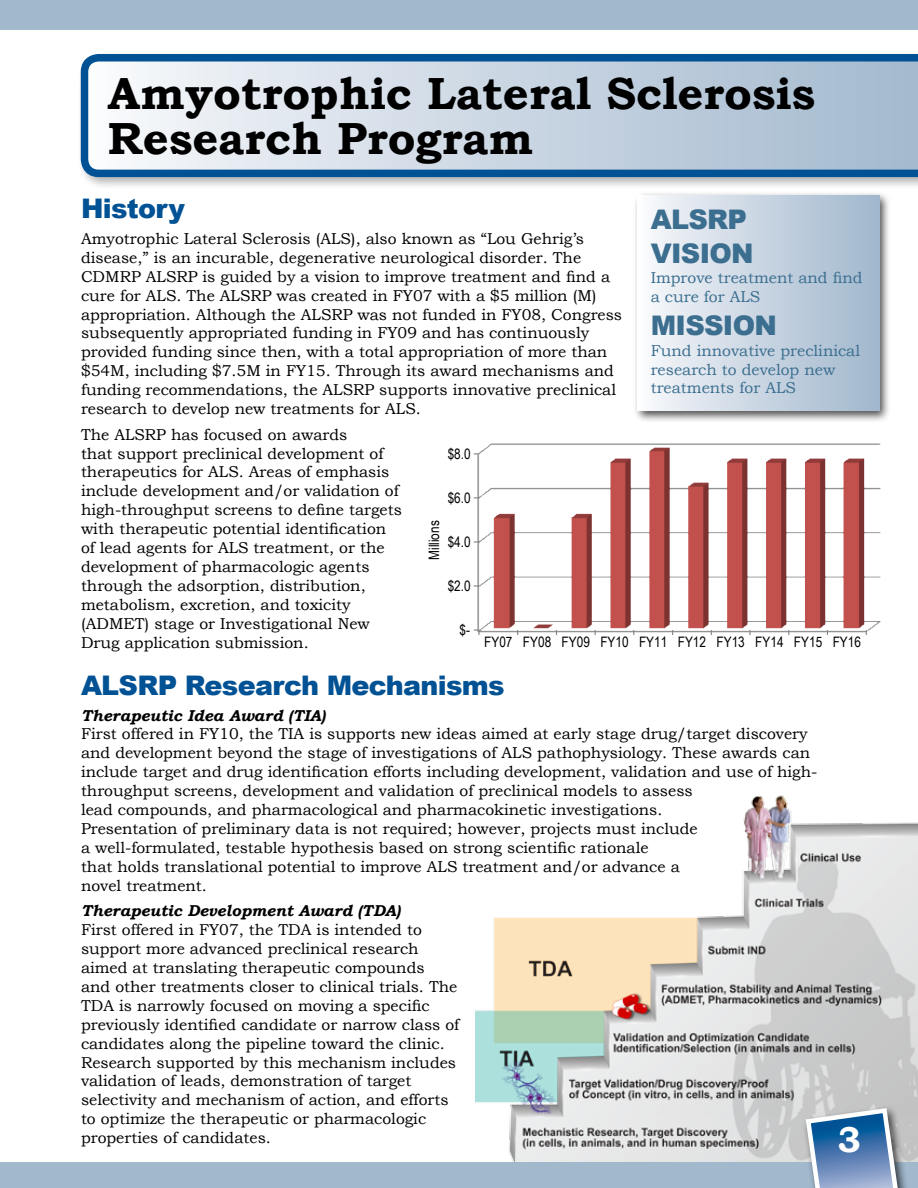
<style>
.page{position:relative;width:918px;height:1188px;background:#fff}
.page>*{position:absolute;margin:0;border:0;box-sizing:border-box;transform-origin:0 0}
.t1{font:700 45px/45px "Bookman Old Style";color:#000}
.t2{font:700 36px "Bookman Old Style";color:#fff}
.t3{font:900 27px "Arial";letter-spacing:-.025em;color:#005295}
.t4{font:900 27px/33.8px "Arial";letter-spacing:-.025em;color:#3b6e8f}
.t5{font:15.75px/18.9px "Bookman Old Style";color:#000}
.t6{font:15.75px/18.9px "Bookman Old Style";color:#3b6e8f}
.t7{font:italic 700 15.75px "Bookman Old Style";color:#000}
.t8{font:14.4px "Arial Narrow";color:#010101}
</style>
<div class="page">
<img style="left:475px;top:795px;width:443px;height:368px">
<div style="left:0;top:0;width:918px;height:30px;background:#a1b8cd"></div>
<div style="left:1px;top:1163px;width:917px;height:25px;background:#a1b8cd"></div>
<div style="left:802px;top:1104px;width:113px;height:84px;background:#000;opacity:.7"></div>
<svg style="left:803px;top:1106px;width:104px;height:82px"></svg>
<img style="left:476px;top:443px;width:405px;height:190px">
<svg style="left:474px;top:629px;width:6px;height:6px"></svg>
<div style="left:78px;top:51px;width:840px;height:139px;background:#000;opacity:.3"></div>
<svg style="left:81px;top:54px;width:837px;height:123px;background:#b2c6da"></svg>
<div style="left:633px;top:192px;width:258px;height:231px;background:#000;opacity:.7"></div>
<div style="left:637px;top:196px;width:242px;height:215px;background:linear-gradient(to right,#f8f9fb,#a0b6cc)"></div>
<h1 class="t1" style="left:108px;top:70px;width:709px">Amyotrophic Lateral Sclerosis<br>Research Program</h1>
<h3 class="t3" style="left:81px;top:189px;width:105px">History</h3>
<p class="t5" style="left:81px;top:229px;width:543px">Amyotrophic Lateral Sclerosis (ALS), also known as “Lou Gehrig’s disease,” is an incurable, degenerative neurological disorder. The CDMRP ALSRP is guided by a vision to improve treatment and find a cure for ALS. The ALSRP was created in FY07 with a $5 million (M) appropriation. Although the ALSRP was not funded in FY08, Congress subsequently appropriated funding in FY09 and has continuously provided funding since then, with a total appropriation of more than $54M, including $7.5M in FY15. Through its award mechanisms and funding recommendations, the ALSRP supports innovative preclinical research to develop new treatments for ALS.</p>
<p class="t5" style="left:81px;top:425px;width:322px">The ALSRP has focused on awards<br>that support preclinical development of therapeutics for ALS. Areas of emphasis include development and/or validation of high-throughput screens to define targets with therapeutic potential identification of lead agents for ALS treatment, or the development of pharmacologic agents through the adsorption, distribution, metabolism, excretion, and toxicity (ADMET) stage or Investigational New Drug application submission.</p>
<h3 class="t4" style="left:651px;top:201px;width:105px">ALSRP<br>VISION</h3>
<p class="t6" style="left:651px;top:268px;width:213px">Improve treatment and find a cure for ALS</p>
<h3 class="t4" style="left:651px;top:308px;width:128px">MISSION</h3>
<p class="t6" style="left:651px;top:341px;width:211px">Fund innovative preclinical research to develop new treatments for ALS</p>
<p class="t8" style="left:448px;top:444px;width:25px">$8.0</p>
<p class="t8" style="left:448px;top:488px;width:25px">$6.0</p>
<p class="t8" style="left:424px;top:560px;width:41px;rotate:-90deg">Millions</p>
<p class="t8" style="left:448px;top:532px;width:25px">$4.0</p>
<p class="t8" style="left:448px;top:576px;width:25px">$2.0</p>
<p class="t8" style="left:459px;top:620px;width:12px">$-</p>
<p class="t8" style="left:484px;top:632px;width:378px">FY07 FY08 FY09 FY10 FY11 FY12 FY13 FY14 FY15 FY16</p>
<h3 class="t3" style="left:81px;top:666px;width:425px">ALSRP Research Mechanisms</h3>
<p class="t7" style="left:81px;top:704px;width:246px">Therapeutic Idea Award (TIA)</p>
<p class="t5" style="left:81px;top:725px;width:738px">First offered in FY10, the TIA is supports new ideas aimed at early stage drug/target discovery and development beyond the stage of investigations of ALS pathophysiology. These awards can include target and drug identification efforts including development, validation and use of high&shy;throughput screens, development and validation of preclinical models to assess<br>lead compounds, and pharmacological and pharmacokinetic investigations.<br>Presentation of preliminary data is not required; however, projects must include<br>a well-formulated, testable hypothesis based on strong scientific rationale<br>that holds translational potential to improve ALS treatment and/or advance a<br>novel treatment.</p>
<p class="t7" style="left:81px;top:899px;width:321px">Therapeutic Development Award (TDA)</p>
<p class="t5" style="left:81px;top:920px;width:380px">First offered in FY07, the TDA is intended to support more advanced preclinical research aimed at translating therapeutic compounds<br>and other treatments closer to clinical trials. The TDA is narrowly focused on moving a specific previously identified candidate or narrow class of candidates along the pipeline toward the clinic.<br>Research supported by this mechanism includes validation of leads, demonstration of target selectivity and mechanism of action, and efforts to optimize the therapeutic or pharmacologic properties of candidates.</p>
<h2 class="t2" style="left:838px;top:1114px;width:25px">3</h2>
</div>
